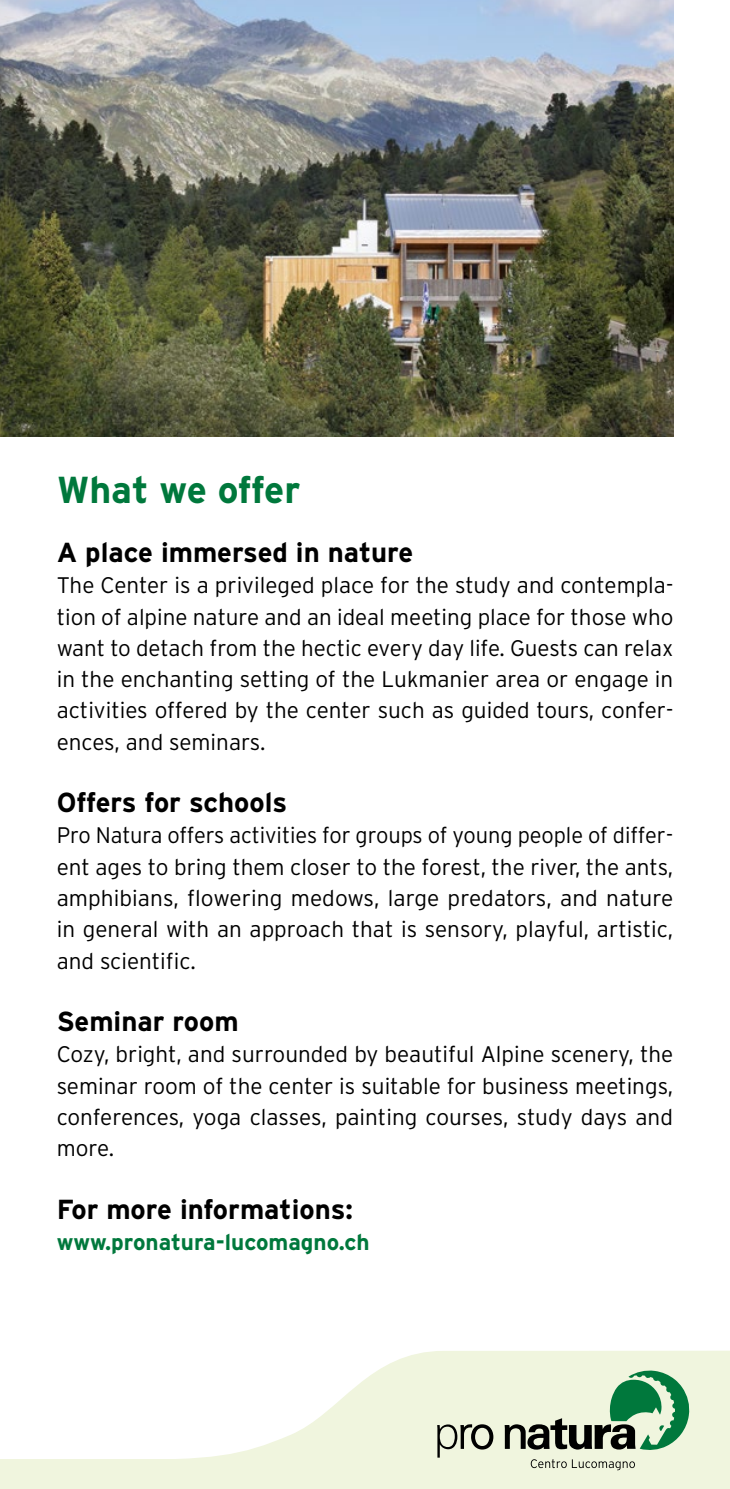
<style>
.page{position:relative;width:730px;height:1489px;background:#fff}
.page>*{position:absolute;margin:0;border:0;box-sizing:border-box;transform-origin:0 0}
.t1{font:700 37.5px "Interstate";letter-spacing:-.01em;color:#00783c}
.t2{font:700 27.5px "Interstate";color:#000}
.t3{font:300 22.5px/31.2px "Interstate";color:#000;text-align:justify}
.t4{font:700 22.5px "Interstate";color:#00783c}
</style>
<div class="page">
<img style="left:0;top:0;width:673px;height:437px">
<svg style="left:0;top:1350px;width:730px;height:138px;fill:#f0f5de"></svg>
<svg style="left:531px;top:1458px;width:104px;height:12px"></svg>
<svg style="left:437px;top:1424px;width:56px;height:33px"></svg>
<svg style="left:505px;top:1369px;width:185px;height:81px"></svg>
<h1 class="t1" style="left:57px;top:466px;width:245px">What we offer</h1>
<p class="t2" style="left:57px;top:535px;width:358px">A place immersed in nature</p>
<p class="t3" style="left:57px;top:569px;width:618px">The Center is a privileged place for the study and contempla&shy;tion of alpine nature and an ideal meeting place for those who want to detach from the hectic every day life. Guests can relax in the enchanting setting of the Lukmanier area or engage in activities offered by the center such as guided tours, confer&shy;ences, and seminars.</p>
<p class="t2" style="left:57px;top:785px;width:232px">Offers for schools</p>
<p class="t3" style="left:57px;top:819px;width:618px">Pro Natura offers activities for groups of young people of differ&shy;ent ages to bring them closer to the forest, the river, the ants, amphibians, flowering medows, large predators, and nature in general with an approach that is sensory, playful, artistic, and scientific.</p>
<p class="t2" style="left:57px;top:1004px;width:183px">Seminar room</p>
<p class="t3" style="left:57px;top:1038px;width:618px">Cozy, bright, and surrounded by beautiful Alpine scenery, the seminar room of the center is suitable for business meetings, conferences, yoga classes, painting courses, study days and more.</p>
<p class="t2" style="left:57px;top:1192px;width:298px">For more informations:</p>
<p class="t4" style="left:57px;top:1228px;width:314px">www.pronatura-lucomagno.ch</p>
</div>
